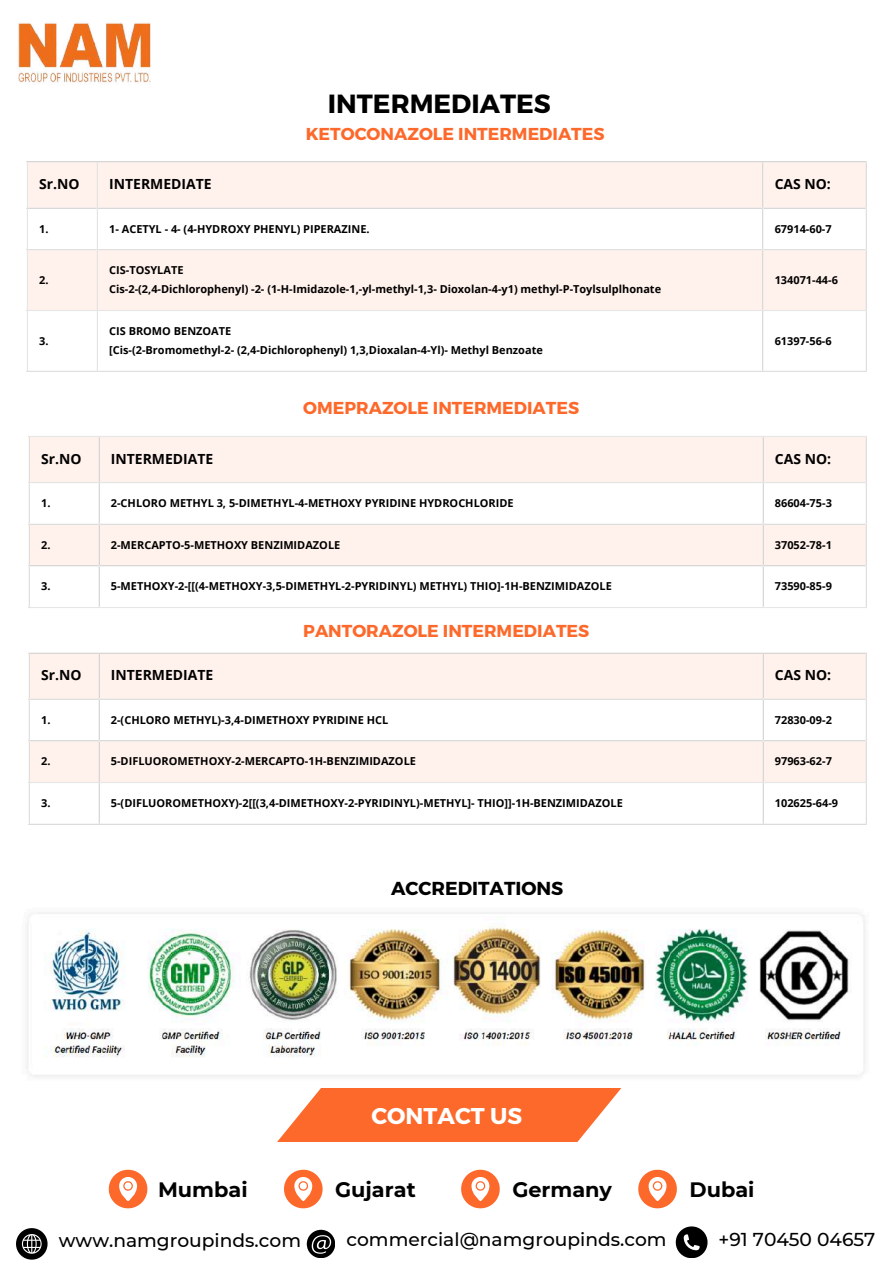
<style>
.page{position:relative;width:894px;height:1264px;background:#fff}
.page>*{position:absolute;margin:0;border:0;box-sizing:border-box;transform-origin:0 0}
.t1{font:700 26.25px "Montserrat";color:#000}
.t2{font:700 22.8px "Montserrat";color:#fff}
.t3{font:700 20.85px "Montserrat";color:#000}
.t4{font:700 18.75px "Montserrat";color:#000}
.t5{font:500 18.6px "Montserrat";color:#000}
.t6{font:700 17.25px "Montserrat";color:#fd692b}
.t7{font:700 13.95px "Open Sans";color:#000}
.t8{font:700 10.95px/19.2px "Open Sans";color:#000}
</style>
<div class="page">
<img style="left:18px;top:23px;width:133px;height:60px">
<svg style="left:278px;top:1088px;width:343px;height:53px;background:#fd7b45"></svg>
<svg style="left:16px;top:1228px;width:32px;height:31px"></svg>
<svg style="left:307px;top:1229px;width:28px;height:28px"></svg>
<svg style="left:675px;top:1226px;width:32px;height:31px"></svg>
<svg style="left:284px;top:1169px;width:38px;height:38px"></svg>
<svg style="left:461px;top:1169px;width:38px;height:38px"></svg>
<svg style="left:638px;top:1169px;width:38px;height:38px"></svg>
<svg style="left:109px;top:1169px;width:38px;height:38px"></svg>
<img style="left:26px;top:912px;width:839px;height:165px">
<div style="left:28px;top:162px;width:837px;height:45px;background:#fff1eb"></div>
<svg style="left:28px;top:209px;width:837px;height:162px"></svg>
<hr style="left:27px;top:162px;width:1px;height:209px;background:#e6e6e6">
<hr style="left:97px;top:162px;width:1px;height:209px;background:#e6e6e6">
<hr style="left:762px;top:162px;width:1px;height:209px;background:#e6e6e6">
<hr style="left:865px;top:162px;width:1px;height:209px;background:#e6e6e6">
<hr style="left:27px;top:161px;width:839px;height:1px;background:#e6e6e6">
<hr style="left:27px;top:207px;width:839px;height:2px;background:#e6e6e6">
<hr style="left:27px;top:249px;width:839px;height:1px;background:#e6e6e6">
<hr style="left:27px;top:310px;width:839px;height:1px;background:#e6e6e6">
<hr style="left:27px;top:371px;width:839px;height:1px;background:#e6e6e6">
<div style="left:30px;top:437px;width:835px;height:45px;background:#fff1eb"></div>
<svg style="left:30px;top:483px;width:835px;height:124px"></svg>
<hr style="left:29px;top:437px;width:1px;height:170px;background:#e6e6e6">
<hr style="left:98px;top:437px;width:2px;height:170px;background:#e6e6e6">
<hr style="left:762px;top:437px;width:1px;height:170px;background:#e6e6e6">
<hr style="left:865px;top:437px;width:1px;height:170px;background:#e6e6e6">
<hr style="left:29px;top:436px;width:837px;height:1px;background:#e6e6e6">
<hr style="left:29px;top:482px;width:837px;height:1px;background:#e6e6e6">
<hr style="left:29px;top:523px;width:837px;height:2px;background:#e6e6e6">
<hr style="left:29px;top:565px;width:837px;height:1px;background:#e6e6e6">
<hr style="left:29px;top:607px;width:837px;height:1px;background:#e6e6e6">
<div style="left:30px;top:653px;width:835px;height:45px;background:#fff1eb"></div>
<svg style="left:30px;top:699px;width:835px;height:124px"></svg>
<hr style="left:29px;top:653px;width:1px;height:170px;background:#e6e6e6">
<hr style="left:98px;top:653px;width:2px;height:170px;background:#e6e6e6">
<hr style="left:762px;top:653px;width:1px;height:170px;background:#e6e6e6">
<hr style="left:865px;top:653px;width:1px;height:170px;background:#e6e6e6">
<hr style="left:29px;top:652px;width:837px;height:1px;background:#e6e6e6">
<hr style="left:29px;top:698px;width:837px;height:1px;background:#e6e6e6">
<hr style="left:29px;top:740px;width:837px;height:1px;background:#e6e6e6">
<hr style="left:29px;top:782px;width:837px;height:1px;background:#e6e6e6">
<hr style="left:29px;top:823px;width:837px;height:1px;background:#e6e6e6">
<h1 class="t1" style="left:328px;top:87px;width:224px">INTERMEDIATES</h1>
<h3 class="t6" style="left:305px;top:122px;width:300px">KETOCONAZOLE INTERMEDIATES</h3>
<p class="t7" style="left:39px;top:174px;width:42px">Sr.NO</p>
<p class="t7" style="left:109px;top:174px;width:104px">INTERMEDIATE</p>
<p class="t7" style="left:774px;top:174px;width:58px">CAS NO:</p>
<p class="t8" style="left:39px;top:219px;width:11px">1.</p>
<p class="t8" style="left:109px;top:219px;width:262px">1- ACETYL - 4- (4-HYDROXY PHENYL) PIPERAZINE.</p>
<p class="t8" style="left:774px;top:219px;width:58px">67914-60-7</p>
<p class="t8" style="left:39px;top:270px;width:11px">2.</p>
<p class="t8" style="left:109px;top:260px;width:553px">CIS-TOSYLATE<br>Cis-2-(2,4-Dichlorophenyl) -2- (1-H-Imidazole-1,-yl-methyl-1,3- Dioxolan-4-y1) methyl-P-Toylsulplhonate</p>
<p class="t8" style="left:774px;top:270px;width:65px">134071-44-6</p>
<p class="t8" style="left:39px;top:331px;width:11px">3.</p>
<p class="t8" style="left:109px;top:321px;width:435px">CIS BROMO BENZOATE<br>[Cis-(2-Bromomethyl-2- (2,4-Dichlorophenyl) 1,3,Dioxalan-4-Yl)- Methyl Benzoate</p>
<p class="t8" style="left:774px;top:331px;width:58px">61397-56-6</p>
<h3 class="t6" style="left:303px;top:396px;width:277px">OMEPRAZOLE INTERMEDIATES</h3>
<p class="t7" style="left:41px;top:449px;width:42px">Sr.NO</p>
<p class="t7" style="left:111px;top:449px;width:104px">INTERMEDIATE</p>
<p class="t7" style="left:774px;top:449px;width:58px">CAS NO:</p>
<p class="t8" style="left:41px;top:493px;width:11px">1.</p>
<p class="t8" style="left:111px;top:493px;width:404px">2-CHLORO METHYL 3, 5-DIMETHYL-4-METHOXY PYRIDINE HYDROCHLORIDE</p>
<p class="t8" style="left:774px;top:493px;width:58px">86604-75-3</p>
<p class="t8" style="left:41px;top:535px;width:11px">2.</p>
<p class="t8" style="left:111px;top:535px;width:231px">2-MERCAPTO-5-METHOXY BENZIMIDAZOLE</p>
<p class="t8" style="left:774px;top:535px;width:58px">37052-78-1</p>
<p class="t8" style="left:41px;top:576px;width:11px">3.</p>
<p class="t8" style="left:111px;top:576px;width:502px">5-METHOXY-2-[[(4-METHOXY-3,5-DIMETHYL-2-PYRIDINYL) METHYL) THIO]-1H-BENZIMIDAZOLE</p>
<p class="t8" style="left:774px;top:576px;width:58px">73590-85-9</p>
<h3 class="t6" style="left:303px;top:620px;width:287px">PANTORAZOLE INTERMEDIATES</h3>
<p class="t7" style="left:41px;top:665px;width:42px">Sr.NO</p>
<p class="t7" style="left:111px;top:665px;width:104px">INTERMEDIATE</p>
<p class="t7" style="left:774px;top:665px;width:58px">CAS NO:</p>
<p class="t8" style="left:41px;top:710px;width:11px">1.</p>
<p class="t8" style="left:111px;top:710px;width:279px">2-(CHLORO METHYL)-3,4-DIMETHOXY PYRIDINE HCL</p>
<p class="t8" style="left:774px;top:710px;width:58px">72830-09-2</p>
<p class="t8" style="left:41px;top:751px;width:11px">2.</p>
<p class="t8" style="left:111px;top:751px;width:306px">5-DIFLUOROMETHOXY-2-MERCAPTO-1H-BENZIMIDAZOLE</p>
<p class="t8" style="left:774px;top:751px;width:58px">97963-62-7</p>
<p class="t8" style="left:41px;top:793px;width:11px">3.</p>
<p class="t8" style="left:111px;top:793px;width:513px">5-(DIFLUOROMETHOXY)-2[[(3,4-DIMETHOXY-2-PYRIDINYL)-METHYL]- THIO]]-1H-BENZIMIDAZOLE</p>
<p class="t8" style="left:774px;top:793px;width:65px">102625-64-9</p>
<h3 class="t4" style="left:391px;top:876px;width:174px">ACCREDITATIONS</h3>
<h2 class="t2" style="left:371px;top:1100px;width:152px">CONTACT US</h2>
<h3 class="t3" style="left:158px;top:1176px;width:91px">Mumbai</h3>
<h3 class="t3" style="left:335px;top:1176px;width:82px">Gujarat</h3>
<h3 class="t3" style="left:512px;top:1176px;width:101px">Germany</h3>
<h3 class="t3" style="left:689px;top:1176px;width:66px">Dubai</h3>
<h3 class="t5" style="left:59px;top:1229px;width:243px">www.namgroupinds.com</h3>
<h3 class="t5" style="left:346px;top:1227px;width:321px">commercial@namgroupinds.com</h3>
<h3 class="t5" style="left:718px;top:1227px;width:158px">+91 70450 04657</h3>
</div>
